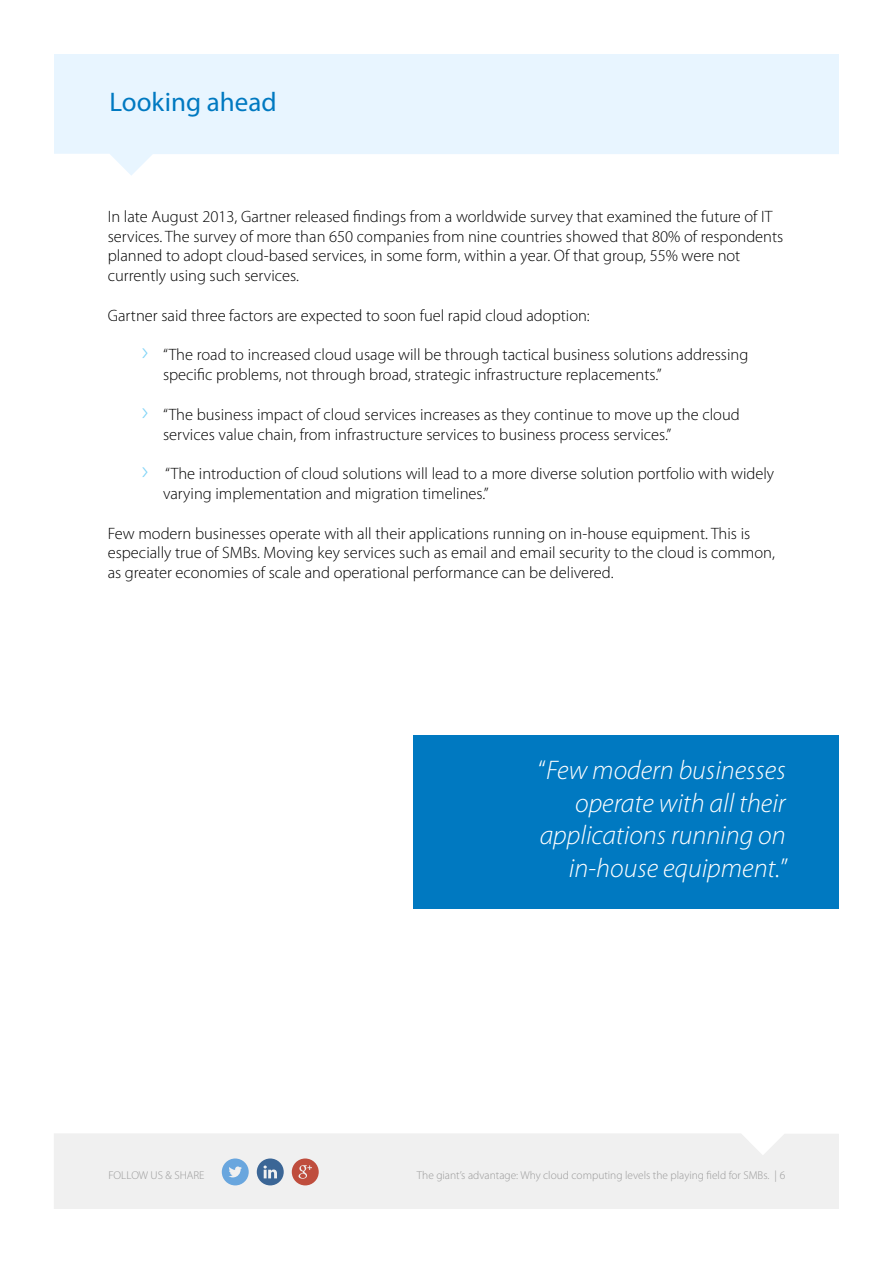
<style>
.page{position:relative;width:893px;height:1263px;background:#fff}
.page>*{position:absolute;margin:0;border:0;box-sizing:border-box;transform-origin:0 0}
.Quotation{font:italic 300 27px "Myriad Pro";color:#fff}
.Blue_Page_Title{font:27px "Myriad Pro";color:#0079c1}
.Body_Content{font:300 16.5px/19.8px "Myriad Pro";color:#000}
.t1{font:300 11.4px "Myriad Pro";color:#999}
.s1{font-size:27px;color:#81d4f7}
.s2{font-style:normal}
</style>
<div class="page">
<svg style="left:54px;top:54px;width:785px;height:121px;fill:#e8f5ff"></svg>
<div style="left:54px;top:1134px;width:785px;height:75px;background:#f0f0f0"></div>
<svg style="left:222px;top:1158px;width:27px;height:27px"></svg>
<svg style="left:257px;top:1158px;width:27px;height:27px"></svg>
<svg style="left:292px;top:1158px;width:27px;height:27px"></svg>
<div style="left:413px;top:735px;width:426px;height:174px;background:#0079c1"></div>
<p class="Blue_Page_Title" style="left:110px;top:86px;width:169px">Looking ahead</p>
<p class="Body_Content" style="left:108px;top:207px;width:666px">In late August 2013, Gartner released findings from a worldwide survey that examined the future of IT</p>
<p class="Body_Content" style="left:108px;top:226px;width:677px">services. The survey of more than 650 companies from nine countries showed that 80% of respondents</p>
<p class="Body_Content" style="left:108px;top:246px;width:634px">planned to adopt cloud-based services, in some form, within a year. Of that group, 55% were not</p>
<p class="Body_Content" style="left:108px;top:266px;width:193px">currently using such services.</p>
<p class="Body_Content" style="left:108px;top:306px;width:484px">Gartner said three factors are expected to soon fuel rapid cloud adoption:</p>
<p class="Body_Content" style="left:163px;top:345px;width:587px;text-indent:-21px"><span class="s1">›</span> “The road to increased cloud usage will be through tactical business solutions addressing specific problems, not through broad, strategic infrastructure replacements.”</p>
<p class="Body_Content" style="left:163px;top:405px;width:578px;text-indent:-21px"><span class="s1">›</span> “The business impact of cloud services increases as they continue to move up the cloud services value chain, from infrastructure services to business process services.”</p>
<p class="Body_Content" style="left:163px;top:464px;width:613px;text-indent:-21px"><span class="s1">›</span> “The introduction of cloud solutions will lead to a more diverse solution portfolio with widely varying implementation and migration timelines.”</p>
<p class="Body_Content" style="left:108px;top:523px;width:644px">Few modern businesses operate with all their applications running on in-house equipment. This is</p>
<p class="Body_Content" style="left:108px;top:543px;width:669px">especially true of SMBs. Moving key services such as email and email security to the cloud is common, as greater economies of scale and operational performance can be delivered.</p>
<p class="Quotation" style="left:538px;top:756px;width:249px"><span class="s2">“</span>Few modern businesses</p>
<p class="Quotation" style="left:575px;top:788px;width:212px">operate with all their</p>
<p class="Quotation" style="left:540px;top:821px;width:247px">applications running on</p>
<p class="Quotation" style="left:569px;top:853px;width:221px">in-house equipment.<span class="s2">”</span></p>
<p class="t1" style="left:108px;top:1169px;width:98px">FOLLOW US &amp; SHARE</p>
<p class="t1" style="left:417px;top:1169px;width:370px">The giant’s advantage: Why cloud computing levels the playing field for SMBs. | 6</p>
</div>
